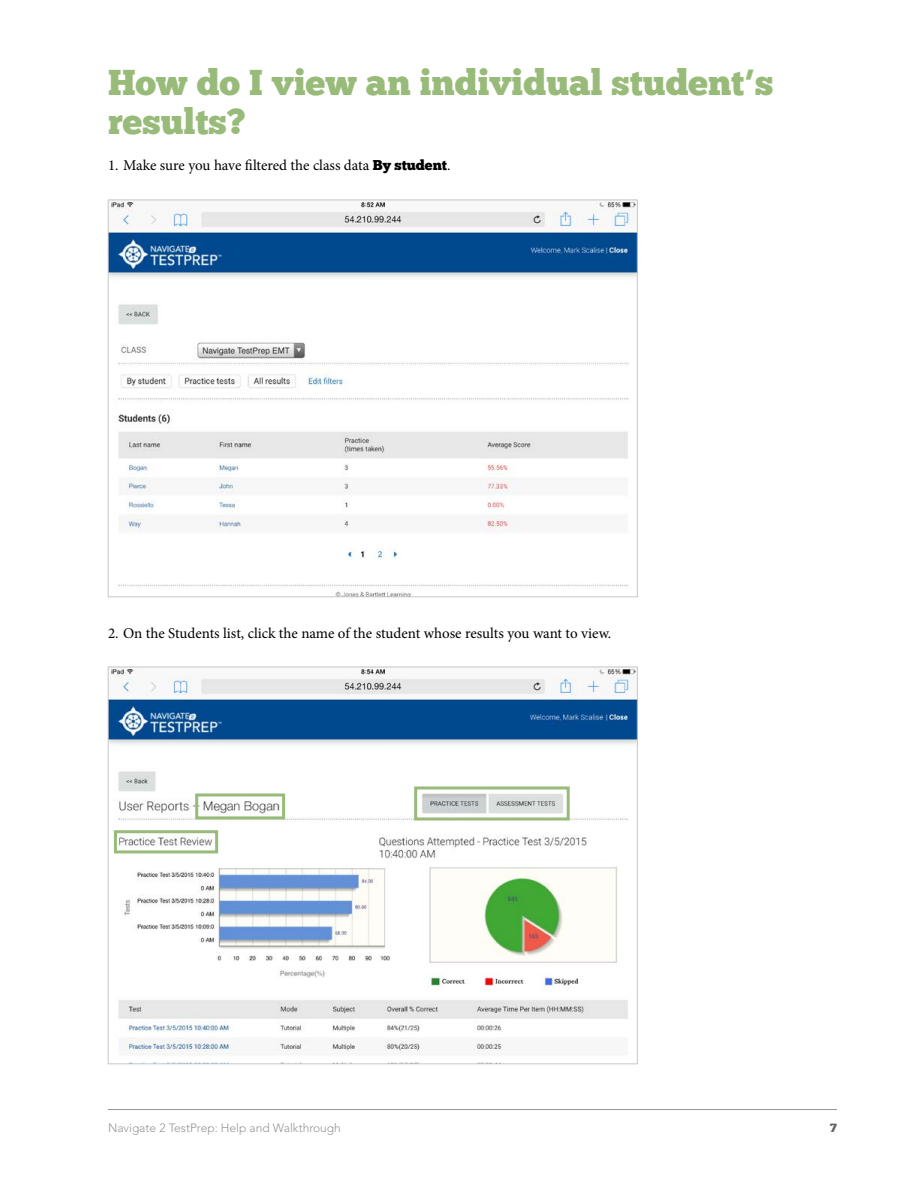
<style>
.page{position:relative;width:918px;height:1188px;background:#fff}
.page>*{position:absolute;margin:0;border:0;box-sizing:border-box;transform-origin:0 0}
.t1{font:36px/39px "Chunk Five";color:#98bb7a}
.t2{font:15px "Minion Pro";letter-spacing:-.005em;color:#000}
.t3{font:300 12px "Avenir LT Std";color:#939598}
.t4{font:12px "Chunk Five";color:#636466}
.s1{font-family:"Avenir LT Std";font-weight:900}
.s2{font-family:"Chunk Five";font-size:14.25px}
</style>
<div class="page">
<hr style="left:108px;top:1109px;width:729px;height:1px;background:#939598">
<img style="left:110px;top:202px;width:526px;height:393px">
<img style="left:110px;top:669px;width:526px;height:385px">
<div style="left:114px;top:830px;width:104px;height:23px;border:3px solid #98bb7a"></div>
<div style="left:414px;top:786px;width:156px;height:35px;border:3px solid #98bb7a"></div>
<div style="left:195px;top:794px;width:90px;height:25px;border:3px solid #98bb7a"></div>
<h1 class="t1" style="left:108px;top:65px;width:667px">How do I view an individual student<span class="s1">’</span>s results?</h1>
<p class="t2" style="left:108px;top:156px;width:344px">1. Make sure you have filtered the class data <span class="s2">By student</span>.</p>
<p class="t2" style="left:108px;top:623px;width:505px">2. On the Students list, click the name of the student whose results you want to view.</p>
<p class="t3" style="left:108px;top:1121px;width:234px">Navigate 2 TestPrep: Help and Walkthrough</p>
<p class="t4" style="left:830px;top:1122px;width:8px">7</p>
</div>
